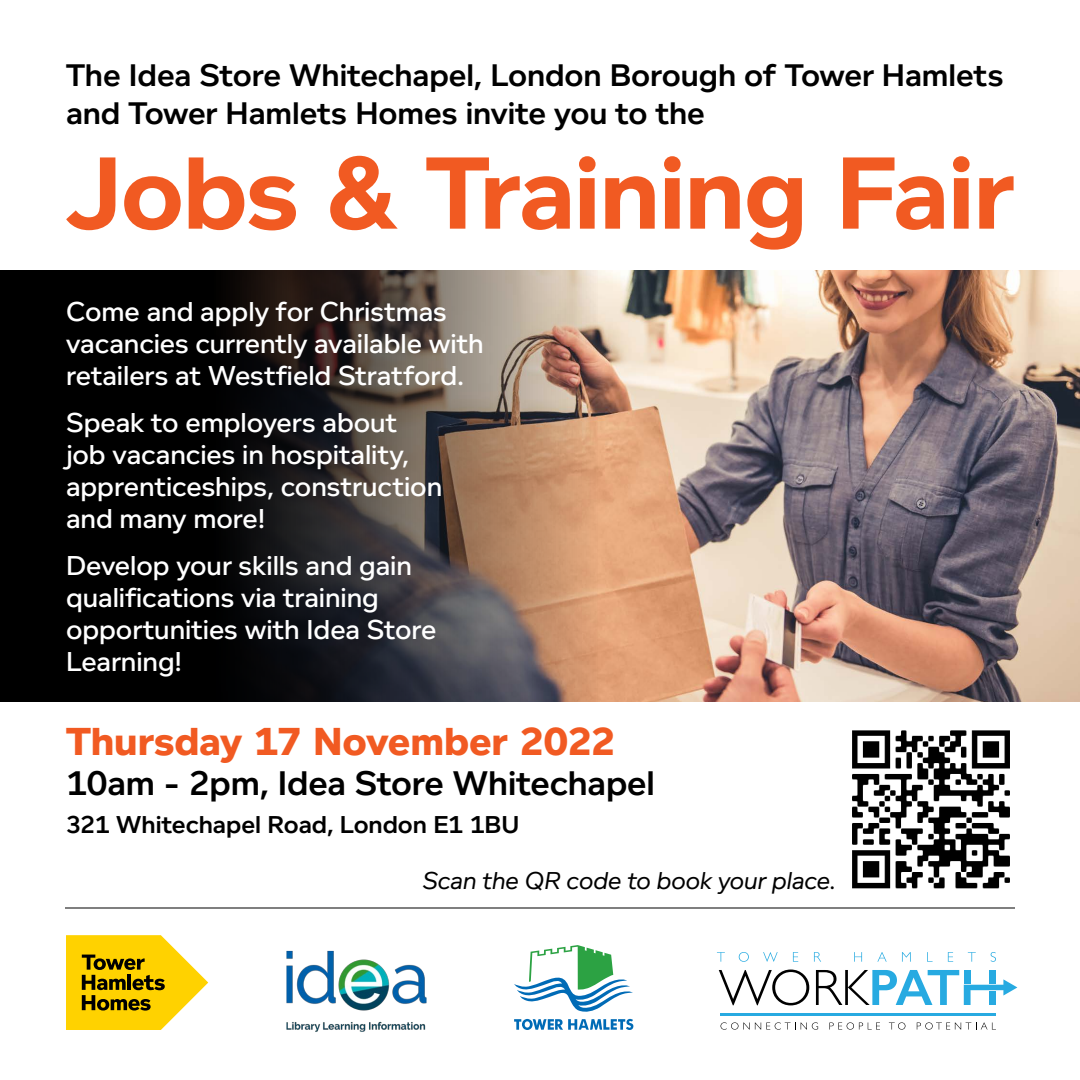
<style>
.page{position:relative;width:1080px;height:1080px;background:#fff}
.page>*{position:absolute;margin:0;border:0;box-sizing:border-box;transform-origin:0 0}
.t1{font:700 105px "Foundry Context";letter-spacing:-.01em;color:#f15a22}
.t2{font:800 40px "Foundry Context";letter-spacing:-.005em;color:#f15a22}
.t3{font:600 35px "Foundry Context";letter-spacing:-.005em;color:#000}
.t4{font:600 32px/38.4px "Foundry Context";letter-spacing:-.005em;color:#000}
.t5{font:500 28px/32px "Foundry Context";color:#fff}
.t6{font:600 25px "Foundry Context";color:#000}
.t7{font:italic 25px "Foundry Context";letter-spacing:-.005em;color:#000}
</style>
<div class="page">
<img style="left:598px;top:270px;width:482px;height:432px">
<svg style="left:0;top:270px;width:598px;height:432px;background:#39302b"></svg>
<img style="left:286px;top:950px;width:141px;height:82px">
<svg style="left:514px;top:945px;width:119px;height:67px"></svg>
<svg style="left:514px;top:1019px;width:119px;height:11px"></svg>
<svg style="left:717px;top:952px;width:8px;height:10px"></svg>
<svg style="left:739px;top:952px;width:10px;height:10px"></svg>
<svg style="left:763px;top:952px;width:15px;height:10px"></svg>
<svg style="left:793px;top:952px;width:5px;height:10px"></svg>
<svg style="left:814px;top:952px;width:7px;height:10px"></svg>
<svg style="left:854px;top:952px;width:8px;height:10px"></svg>
<svg style="left:877px;top:952px;width:10px;height:10px"></svg>
<svg style="left:902px;top:952px;width:9px;height:10px"></svg>
<svg style="left:927px;top:952px;width:6px;height:10px"></svg>
<svg style="left:948px;top:952px;width:5px;height:10px"></svg>
<svg style="left:968px;top:952px;width:8px;height:10px"></svg>
<svg style="left:991px;top:952px;width:5px;height:10px"></svg>
<svg style="left:721px;top:1022px;width:97px;height:8px"></svg>
<svg style="left:829px;top:1022px;width:51px;height:8px"></svg>
<svg style="left:889px;top:1022px;width:16px;height:8px"></svg>
<svg style="left:917px;top:1022px;width:79px;height:8px"></svg>
<svg style="left:719px;top:970px;width:90px;height:35px"></svg>
<svg style="left:816px;top:970px;width:201px;height:35px"></svg>
<hr style="left:720px;top:1013px;width:275px;height:3px;background:#27aae1">
<svg style="left:66px;top:935px;width:142px;height:95px"></svg>
<hr style="left:65px;top:908px;width:950px;height:1px;background:#000">
<img style="left:852px;top:730px;width:158px;height:159px">
<p class="t4" style="left:66px;top:55px;width:939px">The Idea Store Whitechapel, London Borough of Tower Hamlets and Tower Hamlets Homes invite you to the</p>
<h1 class="t1" style="left:66px;top:132px;width:949px">Jobs &amp; Training Fair</h1>
<p class="t5" style="left:66px;top:295px;width:419px">Come and apply for Christmas vacancies currently available with retailers at Westfield Stratford.</p>
<p class="t5" style="left:66px;top:406px;width:378px">Speak to employers about job vacancies in hospitality, apprenticeships, construction and many more!</p>
<p class="t5" style="left:66px;top:549px;width:372px">Develop your skills and gain qualifications via training opportunities with Idea Store<br>Learning!</p>
<h2 class="t2" style="left:66px;top:718px;width:551px">Thursday 17 November 2022</h2>
<p class="t3" style="left:66px;top:763px;width:590px">10am - 2pm, Idea Store Whitechapel</p>
<p class="t6" style="left:66px;top:810px;width:455px">321 Whitechapel Road, London E1 1BU</p>
<p class="t7" style="left:423px;top:866px;width:415px">Scan the QR code to book your place.</p>
</div>
